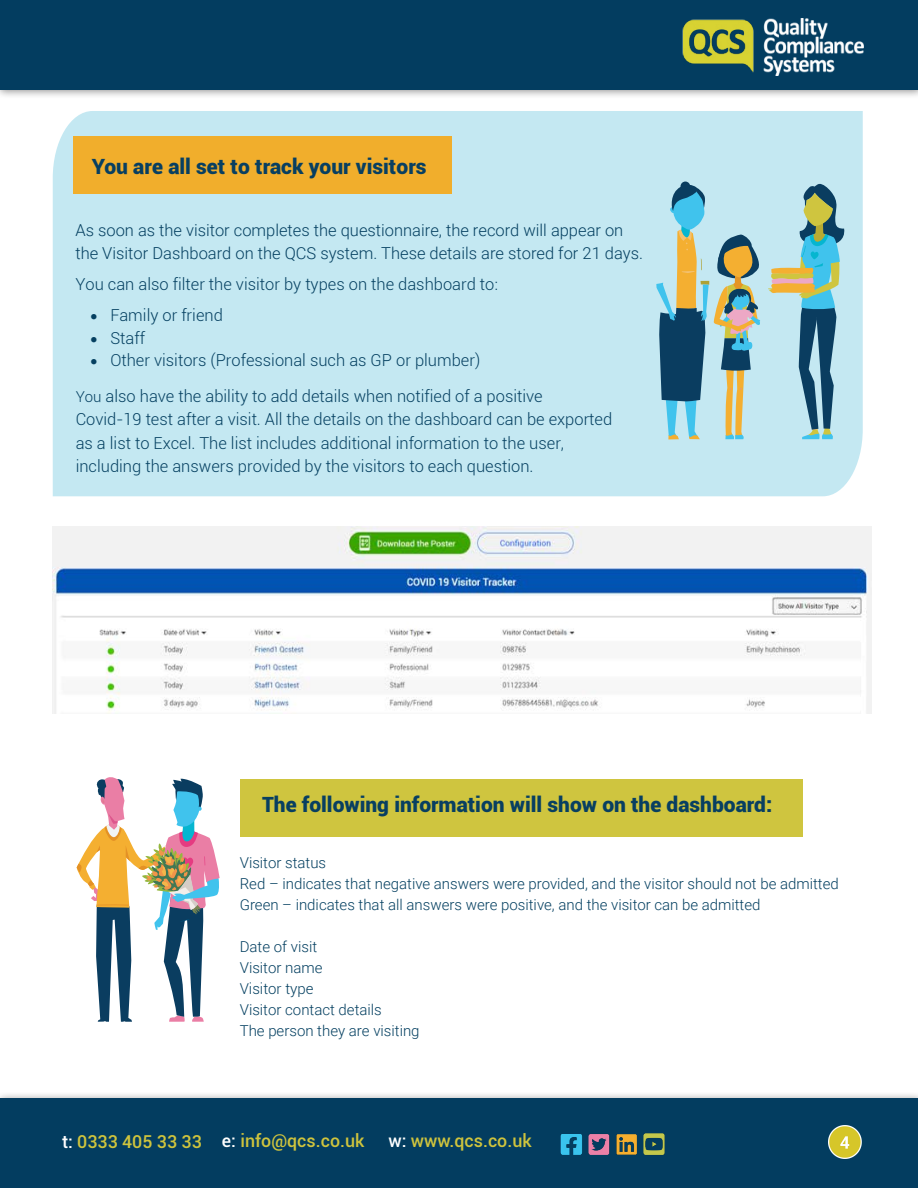
<style>
.page{position:relative;width:918px;height:1188px;background:#fff}
.page>*{position:absolute;margin:0;border:0;box-sizing:border-box;transform-origin:0 0}
.t1{font:900 21px "Roboto";color:#083f61}
.t2{font:500 17.85px "Roboto";color:#cfc43d}
.t3{font:300 16.5px/23.1px "Roboto";color:#054061}
.t4{font:300 15px/21px "Roboto";color:#054061}
.s1{font-size:15px}
.s2{color:#fff}
</style>
<div class="page">
<div style="left:53px;top:111px;width:810px;height:385px;background:#c4e8f2"></div>
<div style="left:73px;top:136px;width:379px;height:58px;background:#f1ae2c"></div>
<div style="left:0;top:1091px;width:918px;height:97px;background:#000;opacity:.42"></div>
<div style="left:0;top:1098px;width:918px;height:90px;background:#033d60"></div>
<div style="left:0;top:0;width:918px;height:99px;background:#000;opacity:.42"></div>
<div style="left:0;top:0;width:918px;height:90px;background:#033d60"></div>
<img style="left:683px;top:18px;width:181px;height:57px">
<img style="left:560px;top:1134px;width:11px;height:21px">
<img style="left:571px;top:1134px;width:29px;height:21px">
<img style="left:600px;top:1134px;width:26px;height:21px">
<img style="left:626px;top:1133px;width:39px;height:22px">
<div style="left:240px;top:779px;width:562px;height:57px;background:#cfc53f"></div>
<svg style="left:77px;top:777px;width:143px;height:245px"></svg>
<svg style="left:656px;top:182px;width:105px;height:257px;background:#96b6b5"></svg>
<svg style="left:768px;top:184px;width:78px;height:255px;background:#95bec1"></svg>
<img style="left:52px;top:527px;width:819px;height:186px">
<img style="left:828px;top:1125px;width:34px;height:33px">
<p class="t1" style="left:92px;top:151px;width:336px">You are all set to track your visitors</p>
<p class="t3" style="left:75px;top:218px;width:569px">As soon as the visitor completes the questionnaire, the record will appear on the Visitor Dashboard on the QCS system. These details are stored for 21 days.</p>
<p class="t3" style="left:75px;top:272px;width:424px">You can also filter the visitor by types on the dashboard to:</p>
<p class="t3" style="left:90px;top:303px;width:134px">• Family or friend</p>
<p class="t3" style="left:90px;top:326px;width:56px">• Staff</p>
<p class="t3" style="left:76px;top:342px;width:469px;line-height:36.2px;text-indent:15px">• Other visitors (Professional such as GP or plumber)<br><span class="s1">You</span> also have the ability to add details when notified of a positive</p>
<p class="t3" style="left:76px;top:408px;width:538px">Covid-19 test after a visit. All the details on the dashboard can be exported as a list to Excel. The list includes additional information to the user, including the answers provided by the visitors to each question.</p>
<p class="t1" style="left:262px;top:790px;width:512px">The following information will show on the dashboard:</p>
<p class="t4" style="left:240px;top:852px;width:601px">Visitor status<br>Red – indicates that negative answers were provided, and the visitor should not be admitted<br>Green – indicates that all answers were positive, and the visitor can be admitted</p>
<p class="t4" style="left:240px;top:936px;width:181px">Date of visit<br>Visitor name<br>Visitor type<br>Visitor contact details<br>The person they are visiting</p>
<p class="t2" style="left:62px;top:1128px;width:304px"><span class="s2">t:</span> 0333 405 33 33 <span class="s2">e:</span> info@qcs.co.uk</p>
<p class="t2" style="left:389px;top:1128px;width:145px"><span class="s2">w:</span> www.qcs.co.uk</p>
</div>
